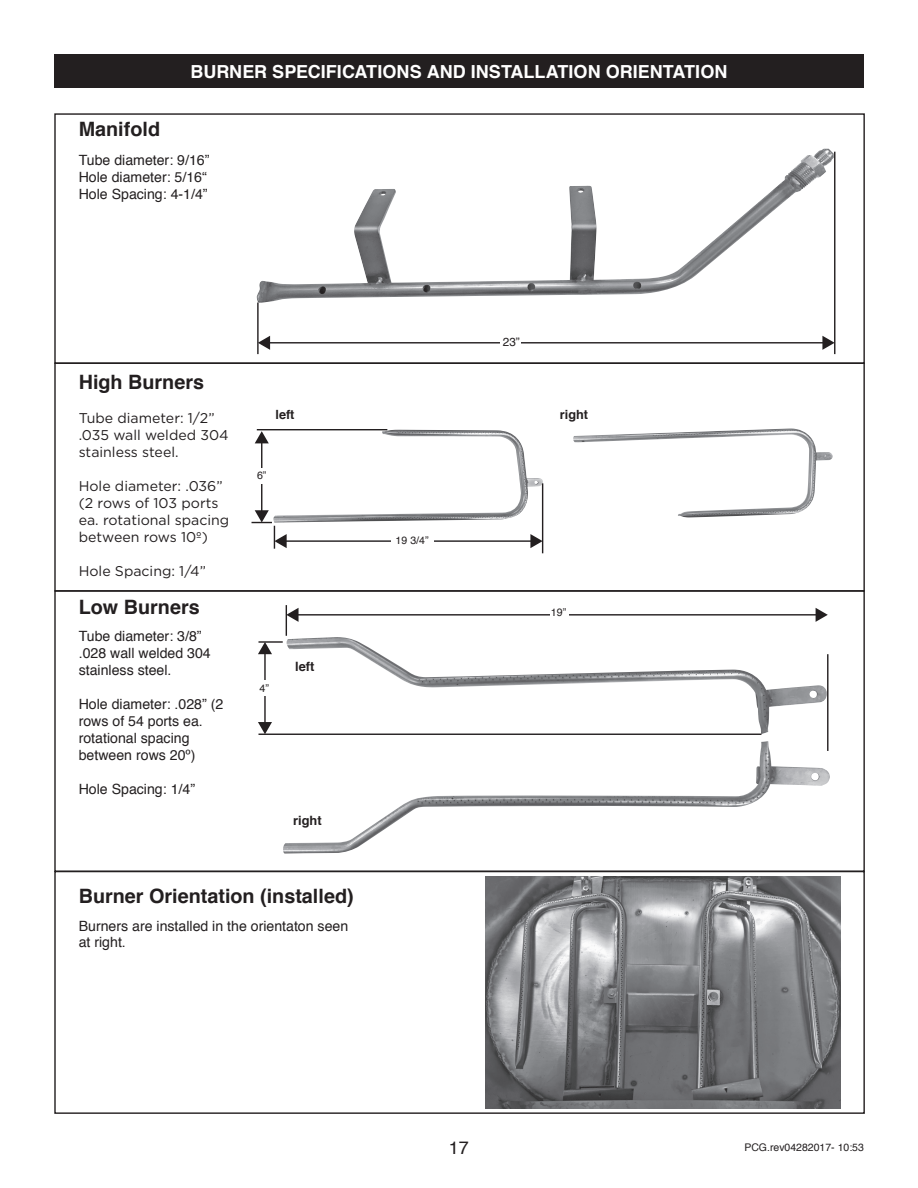
<style>
.page{position:relative;width:918px;height:1188px;background:#fff}
.page>*{position:absolute;margin:0;border:0;box-sizing:border-box;transform-origin:0 0}
.t1{font:700 19.8px "Helvetica";color:#231f20}
.t2{font:700 18px "Helvetica";letter-spacing:.005em;color:#fff}
.t3{font:18px "Helvetica";color:#231f20}
.t4{font:14.1px/17px "Helvetica";color:#231f20}
.t5{font:14.1px/17px "Gotham";color:#231f20}
.t6{font:700 12.9px "Helvetica";color:#231f20}
.t7{font:700 12.75px "Helvetica";color:#231f20}
.t8{font:11.7px "Helvetica";color:#231f20}
.t9{font:10.65px "Helvetica";color:#231f20}
.t10{font:10.5px "Helvetica";color:#231f20}
</style>
<div class="page">
<div style="left:54px;top:54px;width:810px;height:34px;background:#231f20"></div>
<div style="left:54px;top:871px;width:811px;height:243px;border:1px solid #231f20"></div>
<div style="left:54px;top:113px;width:811px;height:251px;border:1px solid #231f20"></div>
<img style="left:256px;top:149px;width:578px;height:154px">
<hr style="left:257px;top:303px;width:2px;height:51px;background:#231f20">
<hr style="left:834px;top:152px;width:1px;height:202px;background:#231f20">
<hr style="left:268px;top:342px;width:557px;height:2px;background:#231f20">
<svg style="left:258px;top:336px;width:12px;height:14px"></svg>
<svg style="left:822px;top:336px;width:12px;height:14px"></svg>
<div style="left:500px;top:334px;width:20px;height:17px;background:#fff"></div>
<img style="left:573px;top:428px;width:260px;height:90px">
<img style="left:273px;top:430px;width:270px;height:93px">
<hr style="left:542px;top:483px;width:1px;height:70px;background:#231f20">
<hr style="left:257px;top:429px;width:130px;height:1px;background:#231f20">
<hr style="left:285px;top:540px;width:247px;height:2px;background:#231f20">
<svg style="left:530px;top:534px;width:12px;height:14px"></svg>
<hr style="left:261px;top:441px;width:1px;height:71px;background:#231f20">
<svg style="left:252px;top:510px;width:35px;height:39px"></svg>
<svg style="left:255px;top:431px;width:14px;height:12px"></svg>
<div style="left:250px;top:469px;width:18px;height:15px;background:#fff"></div>
<div style="left:391px;top:534px;width:42px;height:14px;background:#fff"></div>
<img style="left:283px;top:637px;width:547px;height:217px">
<hr style="left:286px;top:605px;width:1px;height:31px;background:#231f20">
<hr style="left:258px;top:641px;width:25px;height:2px;background:#231f20">
<hr style="left:258px;top:734px;width:503px;height:1px;background:#231f20">
<hr style="left:296px;top:614px;width:522px;height:2px;background:#231f20">
<svg style="left:287px;top:608px;width:12px;height:14px"></svg>
<svg style="left:816px;top:608px;width:12px;height:14px"></svg>
<hr style="left:264px;top:652px;width:2px;height:72px;background:#231f20">
<svg style="left:258px;top:722px;width:14px;height:12px"></svg>
<svg style="left:258px;top:642px;width:14px;height:12px"></svg>
<div style="left:550px;top:607px;width:19px;height:15px;background:#fff"></div>
<div style="left:252px;top:680px;width:18px;height:16px;background:#fff"></div>
<img style="left:486px;top:876px;width:355px;height:232px">
<h1 class="t1" style="left:79px;top:113px;width:83px">Manifold</h1>
<p class="t2" style="left:191px;top:57px;width:538px">BURNER SPECIFICATIONS AND INSTALLATION ORIENTATION</p>
<p class="t4" style="left:79px;top:152px;width:132px">Tube diameter: 9/16”<br>Hole diameter: 5/16“<br>Hole Spacing: 4-1/4”</p>
<h1 class="t1" style="left:79px;top:366px;width:127px">High Burners</h1>
<p class="t5" style="left:79px;top:410px;width:151px">Tube diameter: 1/2” .035 wall welded 304 stainless steel.</p>
<p class="t5" style="left:79px;top:477px;width:152px">Hole diameter: .036” (2 rows of 103 ports ea. rotational spacing between rows 10º)</p>
<p class="t5" style="left:79px;top:562px;width:129px">Hole Spacing: 1/4”</p>
<h1 class="t1" style="left:79px;top:591px;width:122px">Low Burners</h1>
<p class="t4" style="left:79px;top:628px;width:134px">Tube diameter: 3/8” .028 wall welded 304 stainless steel.</p>
<p class="t4" style="left:79px;top:696px;width:146px">Hole diameter: .028” (2 rows of 54 ports ea. rotational spacing between rows 20º)</p>
<p class="t4" style="left:79px;top:781px;width:118px">Hole Spacing: 1/4”</p>
<p class="t8" style="left:503px;top:333px;width:18px">23”</p>
<p class="t7" style="left:275px;top:404px;width:21px">left</p>
<p class="t7" style="left:560px;top:404px;width:30px">right</p>
<p class="t9" style="left:257px;top:467px;width:11px">6”</p>
<p class="t9" style="left:396px;top:532px;width:34px">19 3/4”</p>
<p class="t6" style="left:295px;top:656px;width:21px">left</p>
<p class="t9" style="left:551px;top:604px;width:17px">19”</p>
<p class="t9" style="left:260px;top:680px;width:11px">4”</p>
<p class="t6" style="left:293px;top:810px;width:30px">right</p>
<h1 class="t1" style="left:79px;top:880px;width:276px">Burner Orientation (installed)</h1>
<p class="t4" style="left:79px;top:918px;width:271px">Burners are installed in the orientaton seen at right.</p>
<p class="t3" style="left:449px;top:1134px;width:22px">17</p>
<p class="t10" style="left:744px;top:1140px;width:121px">PCG.rev04282017- 10:53</p>
</div>
